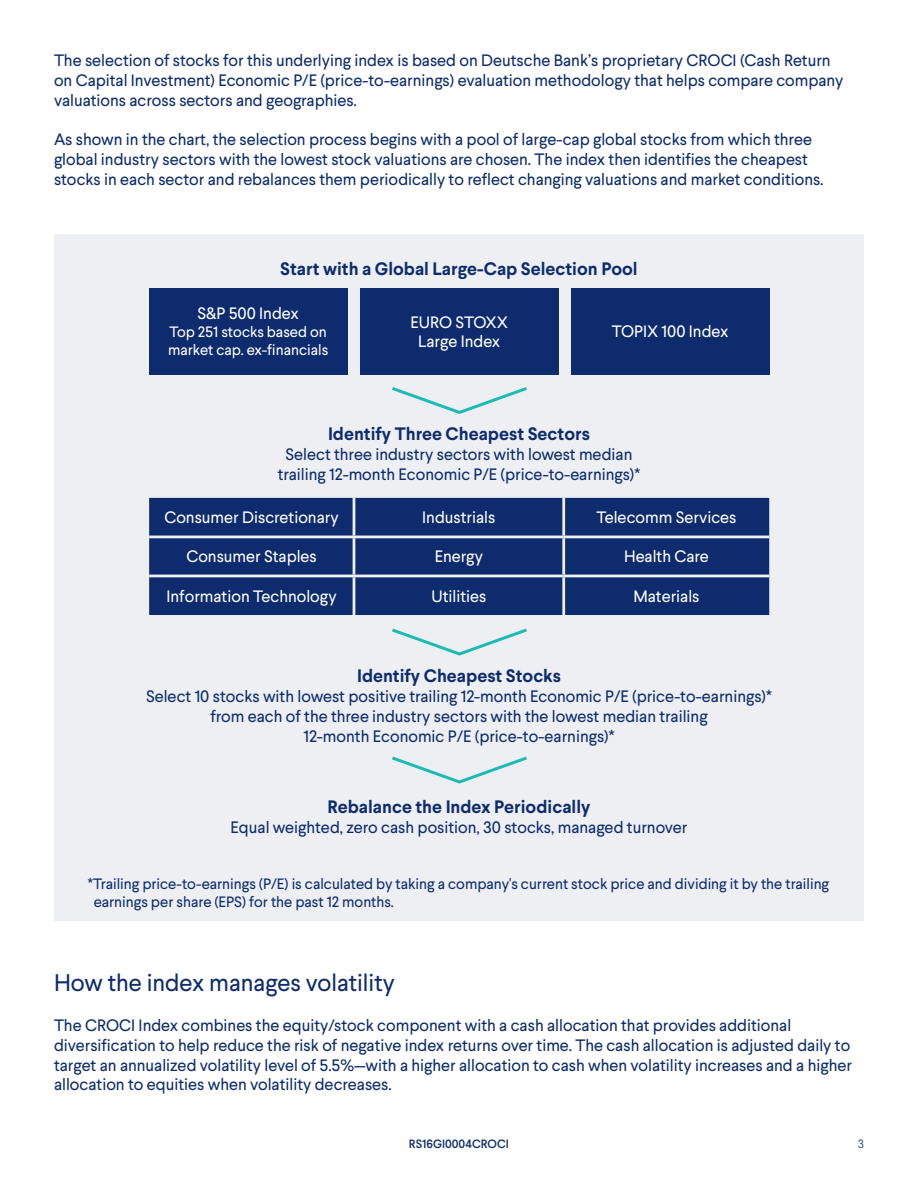
<style>
.page{position:relative;width:918px;height:1188px;background:#fff}
.page>*{position:absolute;margin:0;border:0;box-sizing:border-box;transform-origin:0 0}
.t1{font:24px "Larsseit";color:#0d2b6d}
.t2{font:700 18px "Larsseit";color:#0d2b6d}
.t3{font:16.5px/19.8px "Larsseit";color:#0d2b6d}
.t4{font:16.5px/19.8px "Larsseit";color:#fff;text-align:center}
.ParaStyle01-Leading{font:15px/18px "Larsseit";color:#0d2b6d}
.t5{font:15px/18px "Larsseit";color:#fff}
.t6{font:500 12px "Larsseit";color:#0d2b6d}
.t7{font:300 12px "Larsseit";color:#0d2b6d}
</style>
<div class="page">
<div style="left:54px;top:234px;width:810px;height:686px;background:#eeeff3"></div>
<div style="left:149px;top:498px;width:620px;height:117px;background:#0d2b6d"></div>
<hr style="left:353px;top:498px;width:2px;height:38px;background:#eeeff3">
<hr style="left:562px;top:498px;width:3px;height:38px;background:#eeeff3">
<hr style="left:149px;top:536px;width:205px;height:2px;background:#eeeff3">
<hr style="left:354px;top:536px;width:210px;height:2px;background:#eeeff3">
<hr style="left:353px;top:538px;width:2px;height:37px;background:#eeeff3">
<hr style="left:564px;top:536px;width:205px;height:2px;background:#eeeff3">
<hr style="left:562px;top:538px;width:3px;height:37px;background:#eeeff3">
<hr style="left:149px;top:575px;width:205px;height:2px;background:#eeeff3">
<hr style="left:354px;top:575px;width:210px;height:2px;background:#eeeff3">
<hr style="left:353px;top:577px;width:2px;height:38px;background:#eeeff3">
<hr style="left:564px;top:575px;width:205px;height:2px;background:#eeeff3">
<hr style="left:562px;top:577px;width:3px;height:38px;background:#eeeff3">
<div style="left:149px;top:288px;width:198px;height:87px;background:#0d2b6d"></div>
<div style="left:360px;top:288px;width:198px;height:87px;background:#0d2b6d"></div>
<div style="left:571px;top:288px;width:199px;height:87px;background:#0d2b6d"></div>
<svg style="left:392px;top:387px;width:135px;height:27px"></svg>
<svg style="left:392px;top:628px;width:135px;height:28px"></svg>
<svg style="left:392px;top:756px;width:135px;height:28px"></svg>
<p class="t3" style="left:54px;top:50px;width:791px">The selection of stocks for this underlying index is based on Deutsche Bank’s proprietary CROCI (Cash Return on Capital Investment) Economic P/E (price-to-earnings) evaluation methodology that helps compare company valuations across sectors and geographies.</p>
<p class="t3" style="left:54px;top:129px;width:771px">As shown in the chart, the selection process begins with a pool of large-cap global stocks from which three global industry sectors with the lowest stock valuations are chosen. The index then identifies the cheapest stocks in each sector and rebalances them periodically to reflect changing valuations and market conditions.</p>
<p class="t2" style="left:280px;top:256px;width:359px">Start with a Global Large-Cap Selection Pool</p>
<p class="t4" style="left:197px;top:304px;width:103px">S&amp;P 500 Index</p>
<p class="t5" style="left:168px;top:323px;width:162px">Top 251 stocks based on market cap. ex-financials</p>
<p class="t4" style="left:410px;top:312px;width:99px">EURO STOXX<br>Large Index</p>
<p class="t4" style="left:612px;top:322px;width:118px">TOPIX 100 Index</p>
<p class="t2" style="left:328px;top:422px;width:263px">Identify Three Cheapest Sectors</p>
<p class="t3" style="left:278px;top:444px;width:364px;text-align:center">Select three industry sectors with lowest median trailing 12-month Economic P/E (price-to-earnings)*</p>
<p class="t4" style="left:164px;top:508px;width:176px">Consumer Discretionary</p>
<p class="t4" style="left:422px;top:508px;width:75px">Industrials</p>
<p class="t4" style="left:596px;top:508px;width:141px">Telecomm Services</p>
<p class="t4" style="left:186px;top:547px;width:132px">Consumer Staples</p>
<p class="t4" style="left:435px;top:547px;width:50px">Energy</p>
<p class="t4" style="left:624px;top:547px;width:86px">Health Care</p>
<p class="t4" style="left:167px;top:586px;width:172px">Information Technology</p>
<p class="t4" style="left:431px;top:586px;width:56px">Utilities</p>
<p class="t4" style="left:633px;top:586px;width:68px">Materials</p>
<p class="t2" style="left:357px;top:664px;width:205px">Identify Cheapest Stocks</p>
<p class="t3" style="left:146px;top:686px;width:627px;text-align:center">Select 10 stocks with lowest positive trailing 12-month Economic P/E (price-to-earnings)* from each of the three industry sectors with the lowest median trailing<br>12-month Economic P/E (price-to-earnings)*</p>
<p class="t2" style="left:328px;top:795px;width:264px">Rebalance the Index Periodically</p>
<p class="t3" style="left:231px;top:817px;width:458px">Equal weighted, zero cash position, 30 stocks, managed turnover</p>
<p class="ParaStyle01-Leading" style="left:94px;top:874px;width:737px;text-indent:-6px">*Trailing price-to-earnings (P/E) is calculated by taking a company's current stock price and dividing it by the trailing earnings per share (EPS) for the past 12 months.</p>
<p class="t1" style="left:54px;top:967px;width:342px">How the index manages volatility</p>
<p class="t3" style="left:54px;top:1015px;width:799px">The CROCI Index combines the equity/stock component with a cash allocation that provides additional diversification to help reduce the risk of negative index returns over time. The cash allocation is adjusted daily to target an annualized volatility level of 5.5%—with a higher allocation to cash when volatility increases and a higher allocation to equities when volatility decreases.</p>
<p class="t6" style="left:409px;top:1135px;width:102px">RS16GI0004CROCI</p>
<p class="t7" style="left:858px;top:1136px;width:8px">3</p>
</div>
